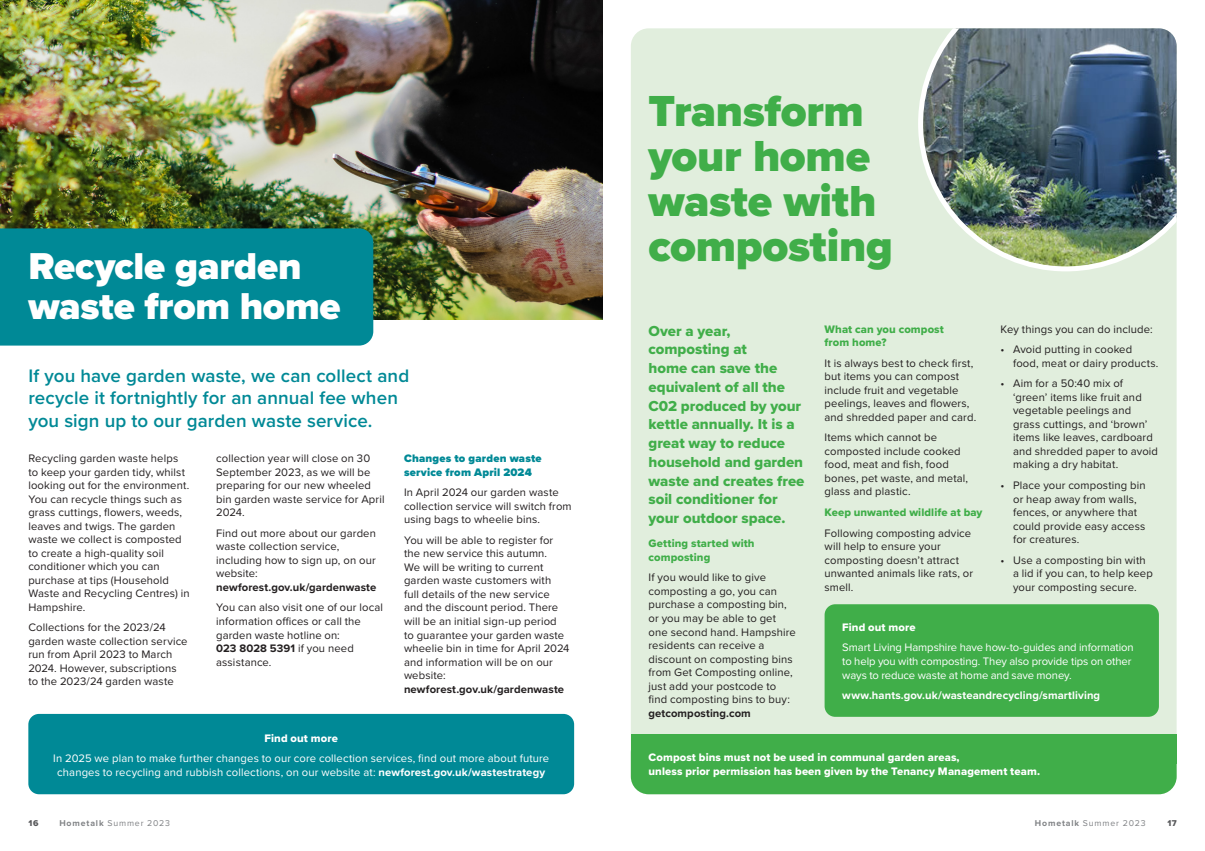
<style>
.page{position:relative;width:1205px;height:851px;background:#fff}
.page>*{position:absolute;margin:0;border:0;box-sizing:border-box;transform-origin:0 0}
.Main_heading{font:900 45px/45px "Proxima Nova";letter-spacing:-.01em;color:#40ae49}
.Main_heading-2{font:900 38.75px/40px "Proxima Nova";letter-spacing:-.005em;color:#fff}
.Callout_text{font:600 18.75px/22.5px "Proxima Nova";letter-spacing:.005em;color:#008996}
.Callout_text-2{font:15px/18.8px "Proxima Nova Extrabld";color:#40ae49}
.Body_text{font:11.25px/13.5px "Proxima Nova";letter-spacing:.01em;color:#231f20}
.Body_text-2{font:11.25px/13.5px "Proxima Nova";letter-spacing:.005em;color:#fff;text-align:center}
.Body_text-3{font:11.25px/13.5px "Proxima Nova Extrabld";letter-spacing:.01em;color:#fff}
.Body_text-4{font:11.25px/13.5px "Proxima Nova Extrabld";letter-spacing:.01em;color:#40ae49}
.Body_text-5{font:700 11.25px "Proxima Nova";letter-spacing:.01em;color:#fff}
.Callout_text-3{font:900 11.25px/13.5px "Proxima Nova";letter-spacing:.02em;color:#008996}
.t1{font:8.75px "Proxima Nova";letter-spacing:.1em;color:#808285}
.t2{font:8.75px "Proxima Nova Extrabld";color:#57585a}
.s1{font-weight:700}
</style>
<div class="page">
<div style="left:631px;top:28px;width:545px;height:766px;background:#e1eedd;border-radius:18px"></div>
<img style="left:918px;top:28px;width:258px;height:243px">
<img style="left:0;top:0;width:602px;height:319px">
<div style="left:28px;top:713px;width:546px;height:81px;background:#008996;border-radius:11px"></div>
<div style="left:824px;top:604px;width:335px;height:112px;background:#40ae49;border-radius:11px"></div>
<div style="left:0;top:228px;width:373px;height:117px;background:#008996"></div>
<div style="left:631px;top:734px;width:545px;height:60px;background:#40ae49;border-radius:18px"></div>
<p class="Main_heading-2" style="left:28px;top:246px;width:314px">Recycle garden waste from home</p>
<p class="Callout_text" style="left:28px;top:363px;width:382px">If you have garden waste, we can collect and recycle it fortnightly for an annual fee when you sign up to our garden waste service.</p>
<p class="Body_text" style="left:28px;top:451px;width:163px">Recycling garden waste helps to keep your garden tidy, whilst looking out for the environment.<br>You can recycle things such as grass cuttings, flowers, weeds, leaves and twigs. The garden waste we collect is composted to create a high-quality soil conditioner which you can purchase at tips (Household<br>Waste and Recycling Centres) in<br>Hampshire.</p>
<p class="Body_text" style="left:28px;top:620px;width:161px">Collections for the 2023/24 garden waste collection service run from April 2023 to March<br>2024. However, subscriptions to the 2023/24 garden waste</p>
<p class="Body_text" style="left:216px;top:451px;width:170px">collection year will close on 30<br>September 2023, as we will be preparing for our new wheeled bin garden waste service for April<br>2024.</p>
<p class="Body_text" style="left:216px;top:525px;width:162px">Find out more about our garden waste collection service, including how to sign up, on our website: <span class="s1">newforest.gov.uk/gardenwaste</span></p>
<p class="Body_text" style="left:216px;top:600px;width:168px">You can also visit one of our local information offices or call the garden waste hotline on:<br><span class="s1">023 8028 5391</span> if you need assistance.</p>
<p class="Callout_text-3" style="left:404px;top:451px;width:139px">Changes to garden waste service from April 2024</p>
<p class="Body_text" style="left:404px;top:485px;width:169px">In April 2024 our garden waste collection service will switch from using bags to wheelie bins.</p>
<p class="Body_text" style="left:404px;top:533px;width:167px">You will be able to register for the new service this autumn.<br>We will be writing to current garden waste customers with<br>full details of the new service and the discount period. There will be an initial sign-up period<br>to guarantee your garden waste wheelie bin in time for April 2024 and information will be on our website: <span class="s1">newforest.gov.uk/gardenwaste</span></p>
<p class="Body_text-3" style="left:265px;top:731px;width:75px">Find out more</p>
<p class="Body_text-2" style="left:53px;top:751px;width:497px">In 2025 we plan to make further changes to our core collection services, find out more about future changes to recycling and rubbish collections, on our website at: <span class="s1">newforest.gov.uk/wastestrategy</span></p>
<p class="Main_heading" style="left:648px;top:88px;width:246px">Transform your home waste with composting</p>
<p class="Callout_text-2" style="left:648px;top:321px;width:157px">Over a year, composting at<br>home can save the equivalent of all the<br>C02 produced by your kettle annually. It is a great way to reduce household and garden waste and creates free soil conditioner for your outdoor space.</p>
<p class="Body_text-4" style="left:648px;top:536px;width:108px">Getting started with composting</p>
<p class="Body_text" style="left:648px;top:570px;width:149px">If you would like to give composting a go, you can purchase a composting bin, or you may be able to get one second hand. Hampshire residents can receive a discount on composting bins from Get Composting online, just add your postcode to find composting bins to buy: <span class="s1">getcomposting.com</span></p>
<p class="Body_text-4" style="left:824px;top:322px;width:121px">What can you compost from home?</p>
<p class="Body_text" style="left:824px;top:355px;width:153px">It is always best to check first, but items you can compost include fruit and vegetable peelings, leaves and flowers, and shredded paper and card.</p>
<p class="Body_text" style="left:824px;top:430px;width:145px">Items which cannot be composted include cooked food, meat and fish, food bones, pet waste, and metal, glass and plastic.</p>
<p class="Body_text-4" style="left:824px;top:505px;width:159px">Keep unwanted wildlife at bay</p>
<p class="Body_text" style="left:824px;top:525px;width:150px">Following composting advice will help to ensure your composting doesn’t attract unwanted animals like rats, or smell.</p>
<p class="Body_text" style="left:1000px;top:321px;width:154px">Key things you can do include:</p>
<p class="Body_text" style="left:1013px;top:342px;width:147px;text-indent:-12px">• Avoid putting in cooked food, meat or dairy products.</p>
<p class="Body_text" style="left:1013px;top:376px;width:146px;text-indent:-12px">• Aim for a 50:40 mix of ‘green’ items like fruit and vegetable peelings and grass cuttings, and ‘brown’ items like leaves, cardboard and shredded paper to avoid making a dry habitat.</p>
<p class="Body_text" style="left:1013px;top:478px;width:134px;text-indent:-12px">• Place your composting bin or heap away from walls, fences, or anywhere that could provide easy access for creatures.</p>
<p class="Body_text" style="left:1013px;top:552px;width:141px;text-indent:-12px">• Use a composting bin with a lid if you can, to help keep your composting secure.</p>
<p class="Body_text-3" style="left:842px;top:620px;width:75px">Find out more</p>
<p class="Body_text-2" style="left:842px;top:640px;width:293px;text-align:left">Smart Living Hampshire have how-to-guides and information to help you with composting. They also provide tips on other ways to reduce waste at home and save money.</p>
<p class="Body_text-5" style="left:842px;top:686px;width:259px">www.hants.gov.uk/wasteandrecycling/smartliving</p>
<p class="Body_text-3" style="left:648px;top:750px;width:393px">Compost bins must not be used in communal garden areas,<br>unless prior permission has been given by the Tenancy Management team.</p>
<p class="t2" style="left:28px;top:816px;width:12px">16</p>
<p class="t1" style="left:59px;top:816px;width:112px"><span class="s1">Hometalk</span> Summer 2023</p>
<p class="t1" style="left:1035px;top:816px;width:112px"><span class="s1">Hometalk</span> Summer 2023</p>
<p class="t2" style="left:1167px;top:816px;width:11px">17</p>
</div>
